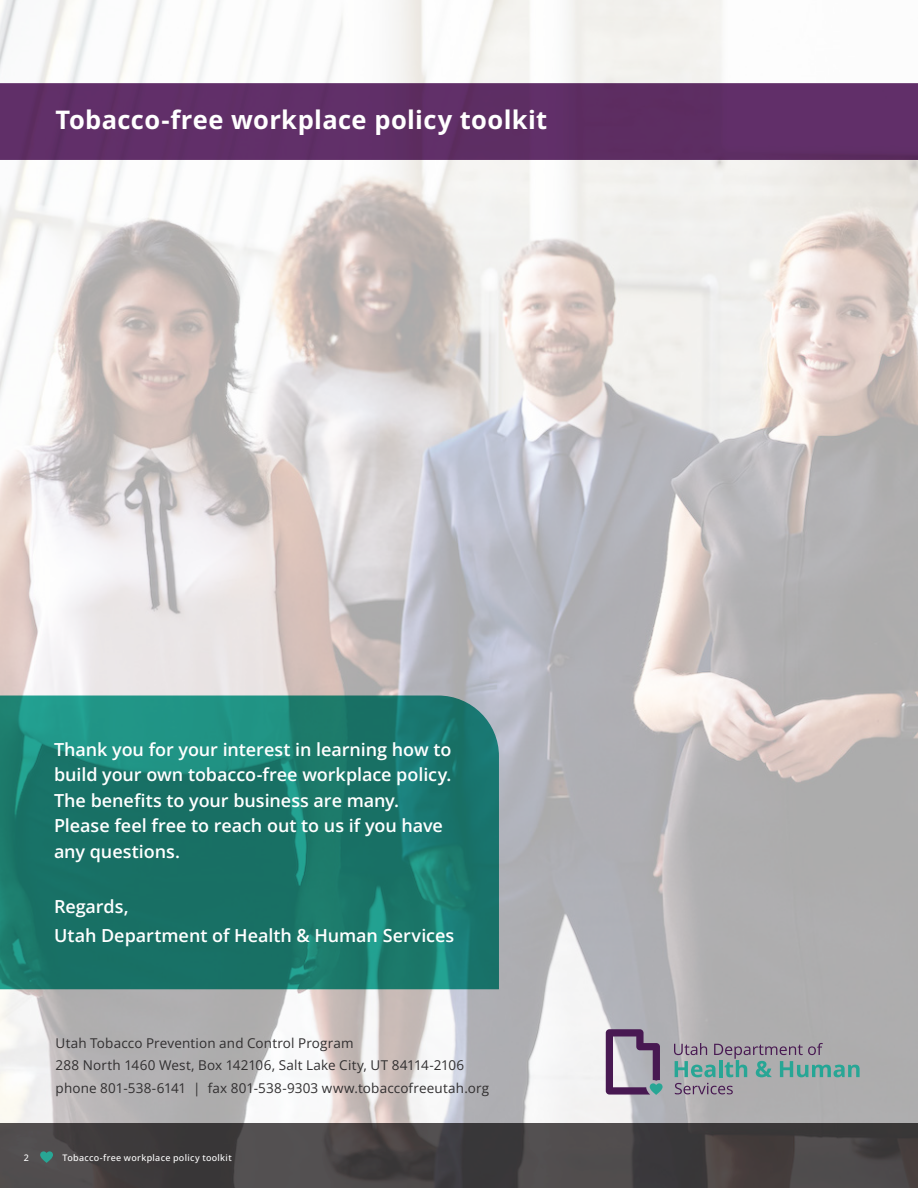
<style>
.page{position:relative;width:918px;height:1188px;background:#fff}
.page>*{position:absolute;margin:0;border:0;box-sizing:border-box;transform-origin:0 0}
.body_copy{font:700 25.5px "Open Sans";letter-spacing:.015em;color:#fff}
.body_copy_larger{font:600 18px/25.5px "Open Sans";letter-spacing:-.005em;color:#fff}
.body_copy_larger-2{font:13.5px "Open Sans";letter-spacing:.01em;color:#312f30}
.body_bold{font:500 9px "Open Sans";letter-spacing:.035em;color:#fff}
</style>
<div class="page">
<img style="left:0;top:0;width:917px;height:1123px">
<hr style="left:917px;top:0;width:1px;height:1188px;background:#57215f">
<div style="left:0;top:83px;width:918px;height:77px;background:#602f68"></div>
<svg style="left:0;top:1123px;width:918px;height:65px;background:#454243"></svg>
<svg style="left:40px;top:1151px;width:13px;height:12px"></svg>
<svg style="left:0;top:696px;width:499px;height:293px;background:#1b796d"></svg>
<svg style="left:674px;top:1043px;width:186px;height:34px;background:#8da1a3"></svg>
<svg style="left:675px;top:1083px;width:58px;height:11px"></svg>
<svg style="left:606px;top:1029px;width:57px;height:66px;background:#8f8299"></svg>
<p class="body_copy" style="left:56px;top:102px;width:493px">Tobacco-free workplace policy toolkit</p>
<p class="body_copy_larger" style="left:54px;top:736px;width:399px">Thank you for your interest in learning how to build your own tobacco-free workplace policy.<br>The benefits to your business are many.<br>Please feel free to reach out to us if you have any questions.</p>
<p class="body_copy_larger" style="left:54px;top:894px;width:76px">Regards,</p>
<p class="body_copy_larger" style="left:54px;top:922px;width:402px">Utah Department of Health &amp; Human Services</p>
<p class="body_copy_larger-2" style="left:56px;top:1034px;width:299px">Utah Tobacco Prevention and Control Program</p>
<p class="body_copy_larger-2" style="left:56px;top:1056px;width:410px">288 North 1460 West, Box 142106, Salt Lake City, UT 84114-2106</p>
<p class="body_copy_larger-2" style="left:56px;top:1079px;width:435px">phone 801-538-6141 | fax 801-538-9303 www.tobaccofreeutah.org</p>
<p class="body_bold" style="left:24px;top:1151px;width:7px">2</p>
<p class="body_bold" style="left:63px;top:1151px;width:171px">Tobacco-free workplace policy toolkit</p>
</div>
